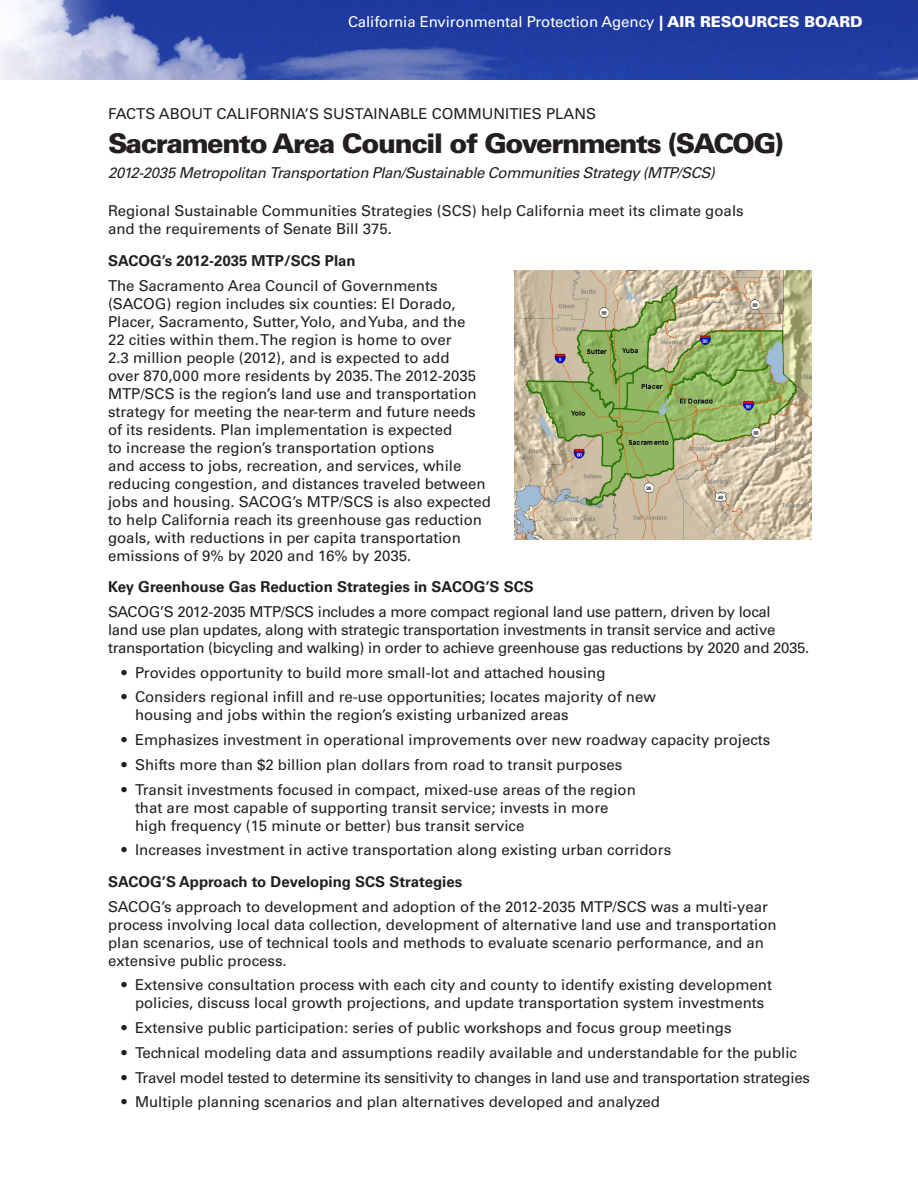
<style>
.page{position:relative;width:918px;height:1188px;background:#fff}
.page>*{position:absolute;margin:0;border:0;box-sizing:border-box;transform-origin:0 0}
.t1{font:900 27px "Univers LT Std";letter-spacing:-.05em;color:#231f20}
.Facts_Overview{font:15px/18px "Univers LT Std";color:#231f20}
.Facts_Overview-2{font:15px/18px "Univers LT Std";letter-spacing:-.02em;color:#231f20}
.t2{font:700 15px "Univers LT Std";color:#231f20}
.Subtitle{font:italic 15px "Univers LT Std";letter-spacing:-.025em;color:#231f20}
.t3{font:15px "Univers LT Std";letter-spacing:-.005em;color:#fff}
.s1{font-weight:900}
</style>
<div class="page">
<img style="left:0;top:0;width:918px;height:80px">
<img style="left:514px;top:270px;width:297px;height:270px">
<p class="t3" style="left:348px;top:13px;width:516px">California Environmental Protection Agency <span class="s1">| AIR RESOURCES BOARD</span></p>
<p class="Facts_Overview" style="left:108px;top:105px;width:490px">FACTS ABOUT CALIFORNIA’S SUSTAINABLE COMMUNITIES PLANS</p>
<p class="t1" style="left:108px;top:127px;width:677px">Sacramento Area Council of Governments (SACOG)</p>
<p class="Subtitle" style="left:108px;top:164px;width:608px">2012-2035 Metropolitan Transportation Plan/Sustainable Communities Strategy (MTP/SCS)</p>
<p class="Facts_Overview" style="left:108px;top:202px;width:637px">Regional Sustainable Communities Strategies (SCS) help California meet its climate goals and the requirements of Senate Bill 375.</p>
<p class="t2" style="left:108px;top:252px;width:249px">SACOG’s 2012-2035 MTP/SCS Plan</p>
<p class="Facts_Overview" style="left:108px;top:276px;width:384px">The Sacramento Area Council of Governments (SACOG) region includes six counties: El Dorado, Placer, Sacramento, Sutter, Yolo, and Yuba, and the<br>22 cities within them. The region is home to over<br>2.3 million people (2012), and is expected to add<br>over 870,000 more residents by 2035. The 2012-2035<br>MTP/SCS is the region’s land use and transportation strategy for meeting the near-term and future needs of its residents. Plan implementation is expected<br>to increase the region’s transportation options<br>and access to jobs, recreation, and services, while reducing congestion, and distances traveled between jobs and housing. SACOG’s MTP/SCS is also expected to help California reach its greenhouse gas reduction goals, with reductions in per capita transportation emissions of 9% by 2020 and 16% by 2035.</p>
<p class="t2" style="left:108px;top:578px;width:427px">Key Greenhouse Gas Reduction Strategies in SACOG’S SCS</p>
<p class="Facts_Overview-2" style="left:108px;top:603px;width:703px">SACOG’S 2012-2035 MTP/SCS includes a more compact regional land use pattern, driven by local<br>land use plan updates, along with strategic transportation investments in transit service and active transportation (bicycling and walking) in order to achieve greenhouse gas reductions by 2020 and 2035.</p>
<p class="Facts_Overview" style="left:122px;top:663px;width:486px">• Provides opportunity to build more small-lot and attached housing</p>
<p class="Facts_Overview" style="left:135px;top:688px;width:522px;text-indent:-14px">• Considers regional infill and re-use opportunities; locates majority of new housing and jobs within the region’s existing urbanized areas</p>
<p class="Facts_Overview" style="left:122px;top:731px;width:650px">• Emphasizes investment in operational improvements over new roadway capacity projects</p>
<p class="Facts_Overview" style="left:122px;top:756px;width:502px">• Shifts more than $2 billion plan dollars from road to transit purposes</p>
<p class="Facts_Overview" style="left:135px;top:780px;width:502px;text-indent:-14px">• Transit investments focused in compact, mixed-use areas of the region that are most capable of supporting transit service; invests in more high frequency (15 minute or better) bus transit service</p>
<p class="Facts_Overview" style="left:122px;top:841px;width:551px">• Increases investment in active transportation along existing urban corridors</p>
<p class="t2" style="left:108px;top:873px;width:356px">SACOG’S Approach to Developing SCS Strategies</p>
<p class="Facts_Overview" style="left:108px;top:897px;width:670px">SACOG’s approach to development and adoption of the 2012-2035 MTP/SCS was a multi-year process involving local data collection, development of alternative land use and transportation plan scenarios, use of technical tools and methods to evaluate scenario performance, and an extensive public process.</p>
<p class="Facts_Overview" style="left:122px;top:976px;width:652px;text-align:center">• Extensive consultation process with each city and county to identify existing development policies, discuss local growth projections, and update transportation system investments</p>
<p class="Facts_Overview" style="left:122px;top:1019px;width:612px">• Extensive public participation: series of public workshops and focus group meetings</p>
<p class="Facts_Overview" style="left:122px;top:1044px;width:677px">• Technical modeling data and assumptions readily available and understandable for the public</p>
<p class="Facts_Overview" style="left:122px;top:1068px;width:690px">• Travel model tested to determine its sensitivity to changes in land use and transportation strategies</p>
<p class="Facts_Overview" style="left:122px;top:1093px;width:540px">• Multiple planning scenarios and plan alternatives developed and analyzed</p>
</div>
